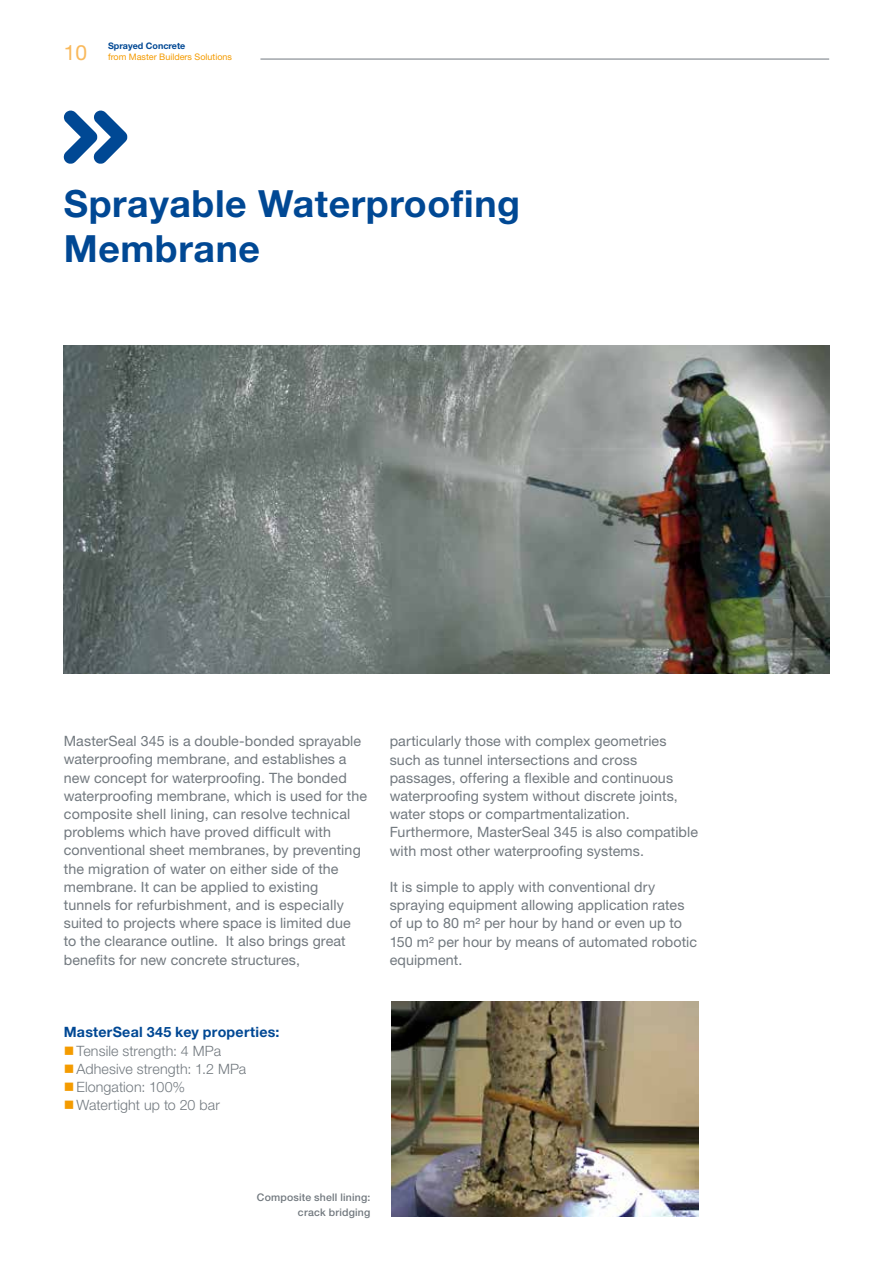
<style>
.page{position:relative;width:893px;height:1263px;background:#fff}
.page>*{position:absolute;margin:0;border:0;box-sizing:border-box;transform-origin:0 0}
.t1{font:700 37.5px/45px "Helvetica Neue LT Std";letter-spacing:.015em;color:#004894}
.t2{font:21px "Helvetica Neue LT Std";color:#f9b95c}
.t3{font:14.25px/18.1px "Helvetica Neue LT Std";letter-spacing:.01em;color:#72797f}
.t4{font:300 14.25px "Helvetica Neue LT Std";letter-spacing:.005em;color:#72797f}
.t5{font:700 14.25px "Helvetica Neue LT Std";letter-spacing:.015em;color:#004894}
.t6{font:500 10.5px/14.9px "Helvetica Neue LT Std";letter-spacing:.02em;color:#72797f;text-align:right}
.t7{font:9px "Helvetica Neue LT Std";color:#f49b00}
.t8{font:700 9px "Helvetica Neue LT Std";color:#004894}
.s1{color:#f49b00}
</style>
<div class="page">
<img style="left:64px;top:346px;width:765px;height:327px">
<img style="left:392px;top:1001px;width:306px;height:215px">
<hr style="left:260px;top:59px;width:569px;height:1px;background:#72797f">
<svg style="left:64px;top:111px;width:63px;height:53px"></svg>
<h2 class="t2" style="left:64px;top:40px;width:25px">10</h2>
<p class="t8" style="left:108px;top:40px;width:79px">Sprayed Concrete</p>
<p class="t7" style="left:108px;top:51px;width:126px">from Master Builders Solutions</p>
<h1 class="t1" style="left:64px;top:181px;width:458px">Sprayable Waterproofing<br>Membrane</h1>
<p class="t3" style="left:64px;top:732px;width:305px">MasterSeal 345 is a double-bonded sprayable waterproofing membrane, and establishes a new concept for waterproofing. The bonded waterproofing membrane, which is used for the composite shell lining, can resolve technical problems which have proved difficult with conventional sheet membranes, by preventing the migration of water on either side of the membrane. It can be applied to existing tunnels for refurbishment, and is especially suited to projects where space is limited due<br>to the clearance outline. It also brings great benefits for new concrete structures,</p>
<p class="t3" style="left:390px;top:732px;width:310px">particularly those with complex geometries such as tunnel intersections and cross passages, offering a flexible and continuous waterproofing system without discrete joints, water stops or compartmentalization.<br>Furthermore, MasterSeal 345 is also compatible with most other waterproofing systems.</p>
<p class="t3" style="left:390px;top:877px;width:309px">It is simple to apply with conventional dry spraying equipment allowing application rates of up to 80 m² per hour by hand or even up to 150 m² per hour by means of automated robotic equipment.</p>
<p class="t5" style="left:64px;top:1023px;width:217px">MasterSeal 345 key properties:</p>
<p class="t4" style="left:64px;top:1042px;width:159px"><span class="s1">■</span>Tensile strength: 4 MPa</p>
<p class="t4" style="left:64px;top:1060px;width:184px"><span class="s1">■</span>Adhesive strength: 1.2 MPa</p>
<p class="t4" style="left:64px;top:1078px;width:123px"><span class="s1">■</span>Elongation: 100%</p>
<p class="t4" style="left:64px;top:1096px;width:158px"><span class="s1">■</span>Watertight up to 20 bar</p>
<p class="t6" style="left:257px;top:1190px;width:115px">Composite shell lining: crack bridging</p>
</div>
